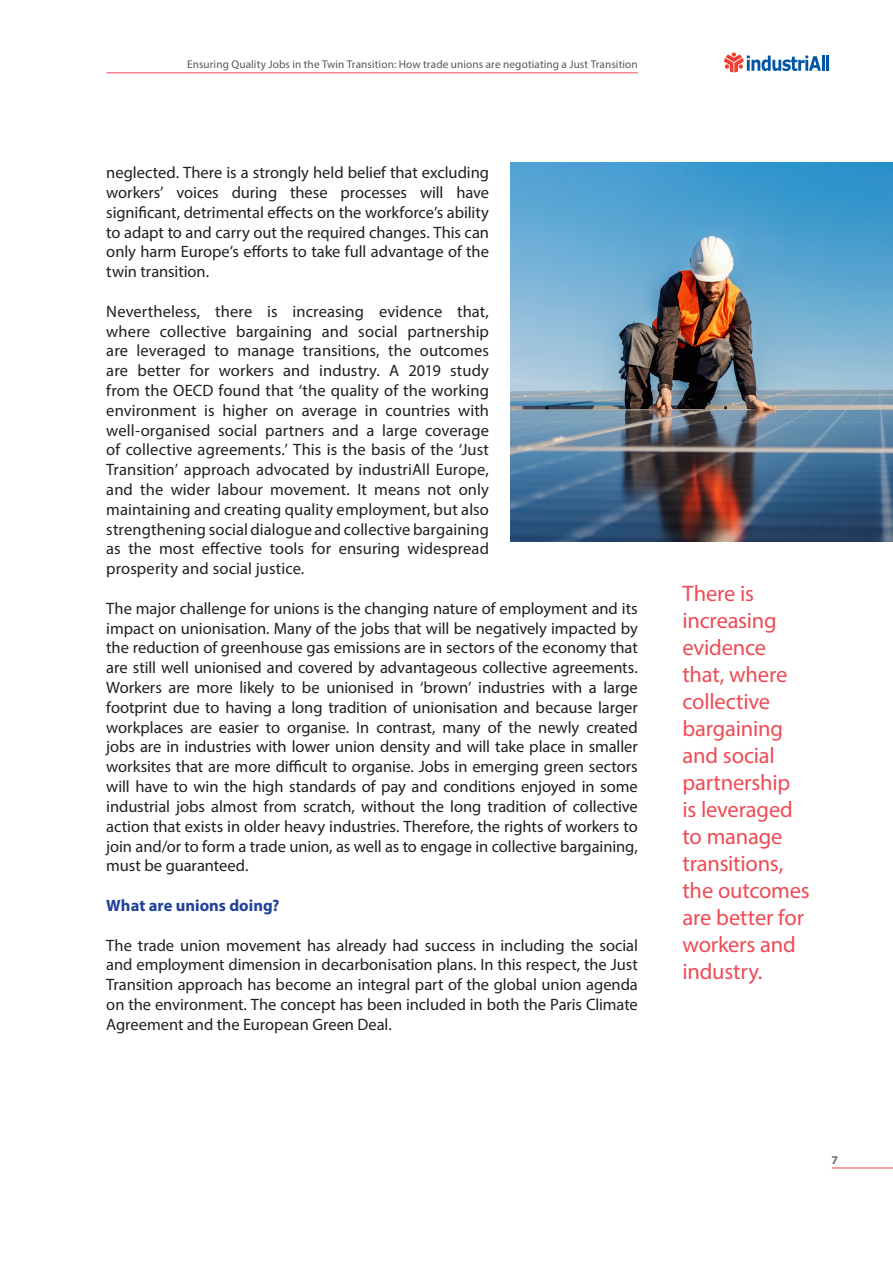
<style>
.page{position:relative;width:893px;height:1263px;background:#fff}
.page>*{position:absolute;margin:0;border:0;box-sizing:border-box;transform-origin:0 0}
.t1{font:22.5px/27px "Myriad Pro";letter-spacing:-.01em;color:#ef4b55}
.t2{font:16.5px/19.8px "Myriad Pro";color:#231f20;text-align:justify}
.t3{font:700 16.5px "Myriad Pro";color:#20419a}
.t4{font:700 12px "Myriad Pro";color:#6c6d70}
.t5{font:11.25px "Myriad Pro";letter-spacing:.01em;color:#57585a}
</style>
<div class="page">
<hr style="left:106px;top:72px;width:532px;height:1px;background:#ef4b55">
<hr style="left:831px;top:1167px;width:62px;height:1px;background:#ef4b55">
<hr style="left:826px;top:56px;width:3px;height:15px;background:#0155a5">
<svg style="left:724px;top:52px;width:100px;height:20px"></svg>
<img style="left:510px;top:163px;width:383px;height:378px">
<p class="t5" style="left:187px;top:57px;width:452px">Ensuring Quality Jobs in the Twin Transition: How trade unions are negotiating a Just Transition</p>
<p class="t2" style="left:106px;top:163px;width:384px">neglected. There is a strongly held belief that excluding workers’ voices during these processes will have significant, detrimental effects on the workforce’s ability to adapt to and carry out the required changes. This can only harm Europe’s efforts to take full advantage of the twin transition.</p>
<p class="t2" style="left:106px;top:301px;width:384px">Nevertheless, there is increasing evidence that, where collective bargaining and social partnership are leveraged to manage transitions, the outcomes are better for workers and industry. A 2019 study from the OECD found that ‘the quality of the working environment is higher on average in countries with well-organised social partners and a large coverage of collective agreements.’ This is the basis of the ‘Just Transition’ approach advocated by industriAll Europe, and the wider labour movement. It means not only maintaining and creating quality employment, but also strengthening social dialogue and collective bargaining as the most effective tools for ensuring widespread prosperity and social justice.</p>
<p class="t2" style="left:106px;top:598px;width:533px">The major challenge for unions is the changing nature of employment and its impact on unionisation. Many of the jobs that will be negatively impacted by the reduction of greenhouse gas emissions are in sectors of the economy that are still well unionised and covered by advantageous collective agreements.<br>Workers are more likely to be unionised in ‘brown’ industries with a large footprint due to having a long tradition of unionisation and because larger workplaces are easier to organise. In contrast, many of the newly created jobs are in industries with lower union density and will take place in smaller worksites that are more difficult to organise. Jobs in emerging green sectors will have to win the high standards of pay and conditions enjoyed in some industrial jobs almost from scratch, without the long tradition of collective action that exists in older heavy industries. Therefore, the rights of workers to join and/or to form a trade union, as well as to engage in collective bargaining, must be guaranteed.</p>
<p class="t3" style="left:106px;top:894px;width:175px">What are unions doing?</p>
<p class="t2" style="left:106px;top:935px;width:533px">The trade union movement has already had success in including the social and employment dimension in decarbonisation plans. In this respect, the Just Transition approach has become an integral part of the global union agenda on the environment. The concept has been included in both the Paris Climate Agreement and the European Green Deal.</p>
<p class="t1" style="left:682px;top:580px;width:129px">There is increasing evidence that, where collective bargaining and social partnership<br>is leveraged to manage transitions, the outcomes are better for workers and industry.</p>
<p class="t4" style="left:831px;top:1152px;width:8px">7</p>
</div>
